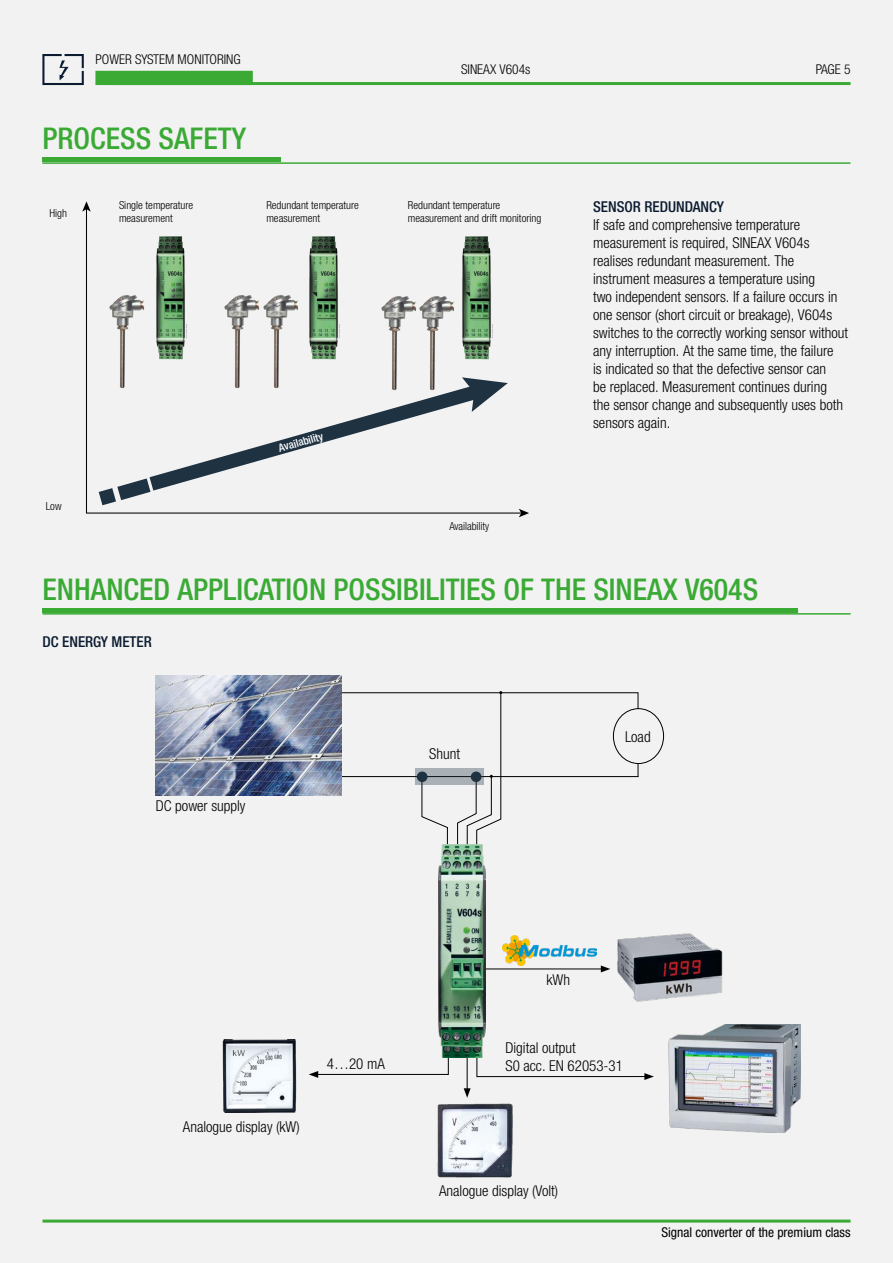
<style>
.page{position:relative;width:893px;height:1263px;background:#f2f2f2}
.page>*{position:absolute;margin:0;border:0;box-sizing:border-box;transform-origin:0 0}
.t1{font:500 condensed 30px "Helvetica Neue LTW1 G";color:#3aaa35}
.t2{font:300 condensed 15px/18px "Helvetica Neue LTW1 G";color:#000}
.t3{font:500 condensed 15px "Helvetica Neue LTW1 G";color:#0b1b30}
.t4{font:300 condensed 13.5px "Helvetica Neue LTW1 G";color:#000}
.t5{font:condensed 13.5px "Helvetica Neue LTW1 G";color:#000}
.t6{font:300 condensed 11.1px/13.4px "Helvetica Neue LTW1 G";color:#000}
.t7{font:500 condensed 11.1px "Helvetica Neue LTW1 G";color:#fff}
</style>
<div class="page">
<hr style="left:111px;top:82px;width:739px;height:3px;background:#3aaa35">
<div style="left:95px;top:71px;width:158px;height:14px;background:#3aaa35"></div>
<svg style="left:42px;top:54px;width:42px;height:31px"></svg>
<hr style="left:43px;top:1219px;width:808px;height:3px;background:#3aaa35">
<hr style="left:42px;top:162px;width:808px;height:2px;background:#3aaa35">
<div style="left:42px;top:157px;width:239px;height:5px;background:#3aaa35"></div>
<svg style="left:86px;top:212px;width:433px;height:302px"></svg>
<svg style="left:82px;top:201px;width:9px;height:11px"></svg>
<svg style="left:519px;top:509px;width:10px;height:8px"></svg>
<svg style="left:134px;top:374px;width:363px;height:127px"></svg>
<svg style="left:462px;top:377px;width:46px;height:35px"></svg>
<svg style="left:86px;top:468px;width:80px;height:46px"></svg>
<img style="left:145px;top:230px;width:52px;height:136px">
<img style="left:298px;top:230px;width:51px;height:136px">
<img style="left:451px;top:230px;width:52px;height:136px">
<img style="left:108px;top:292px;width:39px;height:98px">
<img style="left:223px;top:292px;width:77px;height:98px">
<img style="left:379px;top:293px;width:78px;height:98px">
<hr style="left:43px;top:613px;width:808px;height:2px;background:#3aaa35">
<div style="left:43px;top:608px;width:755px;height:5px;background:#3aaa35"></div>
<hr style="left:329px;top:692px;width:309px;height:1px;background:#000">
<hr style="left:329px;top:776px;width:140px;height:1px;background:#000">
<div style="left:613px;top:708px;width:51px;height:56px;border:1px solid #000;border-radius:50%"></div>
<svg style="left:638px;top:692px;width:1px;height:17px"></svg>
<img style="left:156px;top:676px;width:185px;height:119px">
<img style="left:503px;top:935px;width:93px;height:30px">
<hr style="left:467px;top:1057px;width:1px;height:34px;background:#000">
<svg style="left:464px;top:1088px;width:7px;height:10px"></svg>
<hr style="left:485px;top:968px;width:118px;height:1px;background:#000">
<svg style="left:601px;top:965px;width:9px;height:7px"></svg>
<svg style="left:638px;top:764px;width:1px;height:13px"></svg>
<svg style="left:421px;top:785px;width:27px;height:60px"></svg>
<svg style="left:309px;top:1057px;width:140px;height:21px"></svg>
<svg style="left:476px;top:1030px;width:178px;height:50px"></svg>
<hr style="left:469px;top:776px;width:169px;height:1px;background:#000">
<img style="left:617px;top:933px;width:106px;height:69px">
<img style="left:669px;top:1025px;width:131px;height:107px">
<svg style="left:415px;top:768px;width:42px;height:17px"></svg>
<div style="left:417px;top:771px;width:10px;height:11px;background:#1f3242;border-radius:50%"></div>
<img style="left:437px;top:1103px;width:75px;height:75px">
<img style="left:222px;top:1039px;width:75px;height:73px">
<svg style="left:457px;top:691px;width:45px;height:154px"></svg>
<img style="left:438px;top:845px;width:47px;height:212px">
<p class="t4" style="left:95px;top:51px;width:147px">POWER SYSTEM MONITORING</p>
<h1 class="t1" style="left:42px;top:120px;width:205px">PROCESS SAFETY</h1>
<p class="t6" style="left:49px;top:207px;width:19px">High</p>
<p class="t6" style="left:119px;top:199px;width:76px">Single temperature measurement</p>
<p class="t6" style="left:266px;top:199px;width:94px">Redundant temperature measurement</p>
<p class="t4" style="left:461px;top:62px;width:71px">SINEAX V604s</p>
<p class="t6" style="left:408px;top:199px;width:135px">Redundant temperature measurement and drift monitoring</p>
<p class="t6" style="left:46px;top:500px;width:17px">Low</p>
<p class="t7" style="left:277px;top:442px;width:47px;rotate:-16deg">Availability</p>
<p class="t6" style="left:449px;top:519px;width:41px">Availability</p>
<p class="t4" style="left:816px;top:62px;width:36px">PAGE 5</p>
<p class="t3" style="left:593px;top:197px;width:132px">SENSOR REDUNDANCY</p>
<p class="t2" style="left:593px;top:215px;width:256px">If safe and comprehensive temperature measurement is required, SINEAX V604s realises redundant measurement. The instrument measures a temperature using<br>two independent sensors. If a failure occurs in one sensor (short circuit or breakage), V604s switches to the correctly working sensor without any interruption. At the same time, the failure<br>is indicated so that the defective sensor can<br>be replaced. Measurement continues during<br>the sensor change and subsequently uses both sensors again.</p>
<h1 class="t1" style="left:43px;top:571px;width:717px">ENHANCED APPLICATION POSSIBILITIES OF THE SINEAX V604S</h1>
<p class="t3" style="left:42px;top:633px;width:111px">DC ENERGY METER</p>
<p class="t2" style="left:156px;top:796px;width:91px">DC power supply</p>
<p class="t2" style="left:429px;top:745px;width:32px">Shunt</p>
<p class="t2" style="left:625px;top:728px;width:27px">Load</p>
<p class="t2" style="left:183px;top:1118px;width:118px">Analogue display (kW)</p>
<p class="t2" style="left:546px;top:971px;width:25px">kWh</p>
<p class="t2" style="left:505px;top:1038px;width:72px">Digital output</p>
<p class="t2" style="left:327px;top:1055px;width:59px">4…20 mA</p>
<p class="t2" style="left:505px;top:1056px;width:119px">S0 acc. EN 62053-31</p>
<p class="t2" style="left:439px;top:1182px;width:121px">Analogue display (Volt)</p>
<p class="t5" style="left:661px;top:1224px;width:191px">Signal converter of the premium class</p>
</div>
